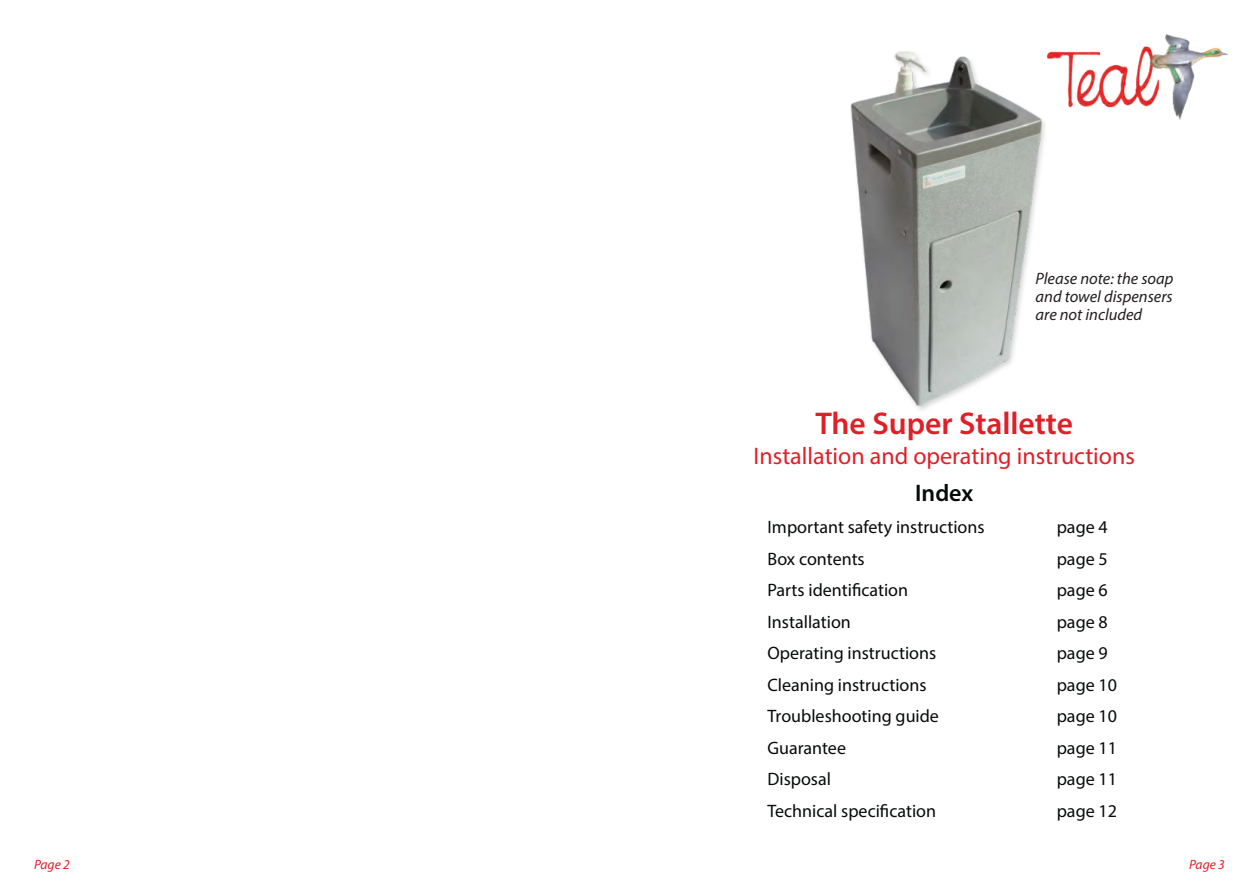
<style>
.page{position:relative;width:1259px;height:893px;background:#fff}
.page>*{position:absolute;margin:0;border:0;box-sizing:border-box;transform-origin:0 0}
.t1{font:600 31.5px "Myriad Pro";color:#e01f27}
.t2{font:24px "Myriad Pro";color:#e01f27}
.t3{font:600 24px "Myriad Pro";color:#080a0a}
.t4{font:18px "Myriad Pro";color:#080a0a}
.t5{font:italic 16.5px/18px "Myriad Pro";color:#231f20;text-align:justify}
.t6{font:italic 13.5px "Myriad Pro";color:#e01f27}
</style>
<div class="page">
<img style="left:851px;top:52px;width:190px;height:353px">
<img style="left:1047px;top:34px;width:180px;height:85px">
<p class="t5" style="left:1035px;top:271px;width:139px">Please note: the soap and towel dispensers are not included</p>
<h1 class="t1" style="left:815px;top:410px;width:259px">The Super Stallette</h1>
<h2 class="t2" style="left:753px;top:446px;width:383px">Installation and operating instructions</h2>
<h2 class="t3" style="left:915px;top:483px;width:60px">Index</h2>
<p class="t4" style="left:767px;top:520px;width:219px">Important safety instructions</p>
<p class="t4" style="left:1056px;top:520px;width:53px">page 4</p>
<p class="t4" style="left:767px;top:551px;width:99px">Box contents</p>
<p class="t4" style="left:1056px;top:551px;width:53px">page 5</p>
<p class="t4" style="left:767px;top:583px;width:142px">Parts identification</p>
<p class="t4" style="left:1056px;top:583px;width:53px">page 6</p>
<p class="t4" style="left:767px;top:614px;width:85px">Installation</p>
<p class="t4" style="left:1056px;top:614px;width:53px">page 8</p>
<p class="t4" style="left:767px;top:646px;width:170px">Operating instructions</p>
<p class="t4" style="left:1056px;top:646px;width:53px">page 9</p>
<p class="t4" style="left:767px;top:677px;width:161px">Cleaning instructions</p>
<p class="t4" style="left:1056px;top:677px;width:62px">page 10</p>
<p class="t4" style="left:767px;top:709px;width:173px">Troubleshooting guide</p>
<p class="t4" style="left:1056px;top:709px;width:62px">page 10</p>
<p class="t4" style="left:767px;top:740px;width:80px">Guarantee</p>
<p class="t4" style="left:1056px;top:740px;width:62px">page 11</p>
<p class="t4" style="left:767px;top:772px;width:65px">Disposal</p>
<p class="t4" style="left:1056px;top:772px;width:62px">page 11</p>
<p class="t4" style="left:767px;top:803px;width:170px">Technical specification</p>
<p class="t4" style="left:1056px;top:803px;width:62px">page 12</p>
<p class="t6" style="left:34px;top:858px;width:37px">Page 2</p>
<p class="t6" style="left:1189px;top:858px;width:37px">Page 3</p>
</div>
